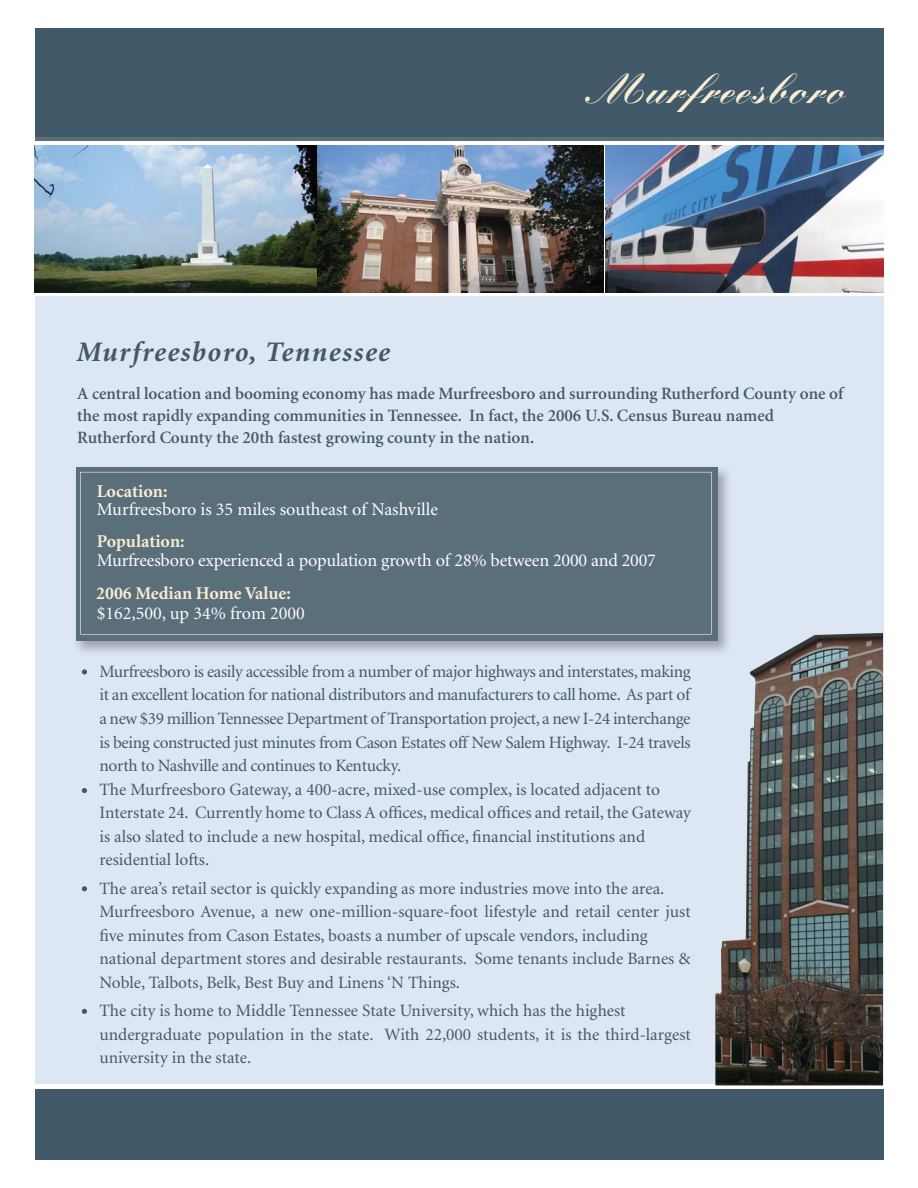
<style>
.page{position:relative;width:918px;height:1188px;background:#fff}
.page>*{position:absolute;margin:0;border:0;box-sizing:border-box;transform-origin:0 0}
.t1{font:900 40.8px "Kuenstler Script";letter-spacing:.05em;color:#f7edd4}
.t2{font:italic 700 28.35px "Minion";letter-spacing:.05em;color:#415968}
.t3{font:18px "Minion";letter-spacing:-.01em;color:#fff}
.t4{font:700 18px "Minion";color:#f7edd4}
.t5{font:17.25px/23.5px "Minion";letter-spacing:-.02em;color:#415968}
.t6{font:17.25px/23.5px "Minion";color:#415968}
.t7{font:600 17.25px/22px "Minion";color:#415968}
</style>
<div class="page">
<div style="left:35px;top:143px;width:848px;height:942px;background:#dde6f3"></div>
<svg style="left:35px;top:143px;width:848px;height:153px;background:#c7ccd1"></svg>
<img style="left:318px;top:146px;width:286px;height:146px">
<img style="left:606px;top:146px;width:277px;height:146px">
<img style="left:35px;top:146px;width:281px;height:146px">
<hr style="left:35px;top:1084px;width:848px;height:3px;background:#fff">
<div style="left:35px;top:28px;width:848px;height:109px;background:#415968"></div>
<div style="left:35px;top:1089px;width:848px;height:71px;background:#415968"></div>
<img style="left:77px;top:467px;width:651px;height:185px">
<div style="left:76px;top:467px;width:641px;height:174px;background:#5b6f7b"></div>
<svg style="left:80px;top:472px;width:632px;height:163px"></svg>
<img style="left:715px;top:633px;width:168px;height:453px">
<svg style="left:82px;top:669px;width:5px;height:5px"></svg>
<svg style="left:82px;top:788px;width:5px;height:5px"></svg>
<svg style="left:82px;top:886px;width:5px;height:5px"></svg>
<svg style="left:82px;top:1009px;width:5px;height:5px"></svg>
<h2 class="t2" style="left:77px;top:337px;width:315px">Murfreesboro, Tennessee</h2>
<h1 class="t1" style="left:585px;top:63px;width:261px">Murfreesboro</h1>
<p class="t7" style="left:77px;top:383px;width:768px">A central location and booming economy has made Murfreesboro and surrounding Rutherford County one of the most rapidly expanding communities in Tennessee. In fact, the 2006 U.S. Census Bureau named<br>Rutherford County the 20th fastest growing county in the nation.</p>
<p class="t4" style="left:97px;top:482px;width:72px">Location:</p>
<p class="t3" style="left:97px;top:501px;width:343px">Murfreesboro is 35 miles southeast of Nashville</p>
<p class="t3" style="left:97px;top:551px;width:561px">Murfreesboro experienced a population growth of 28% between 2000 and 2007</p>
<p class="t3" style="left:97px;top:605px;width:209px">$162,500, up 34% from 2000</p>
<p class="t4" style="left:97px;top:532px;width:89px">Population:</p>
<p class="t4" style="left:96px;top:584px;width:196px">2006 Median Home Value:</p>
<p class="t5" style="left:99px;top:660px;width:593px">Murfreesboro is easily accessible from a number of major highways and interstates, making it an excellent location for national distributors and manufacturers to call home. As part of a new $39 million Tennessee Department of Transportation project, a new I-24 interchange is being constructed just minutes from Cason Estates off New Salem Highway. I-24 travels north to Nashville and continues to Kentucky.<br>The Murfreesboro Gateway, a 400-acre, mixed-use complex, is located adjacent to Interstate 24. Currently home to Class A offices, medical offices and retail, the Gateway is also slated to include a new hospital, medical office, financial institutions and residential lofts.</p>
<p class="t6" style="left:99px;top:877px;width:593px">The area’s retail sector is quickly expanding as more industries move into the area.<br>Murfreesboro Avenue, a new one-million-square-foot lifestyle and retail center just five minutes from Cason Estates, boasts a number of upscale vendors, including national department stores and desirable restaurants. Some tenants include Barnes &amp; Noble, Talbots, Belk, Best Buy and Linens ‘N Things.</p>
<p class="t6" style="left:99px;top:1000px;width:593px">The city is home to Middle Tennessee State University, which has the highest undergraduate population in the state. With 22,000 students, it is the third-largest university in the state.</p>
</div>
